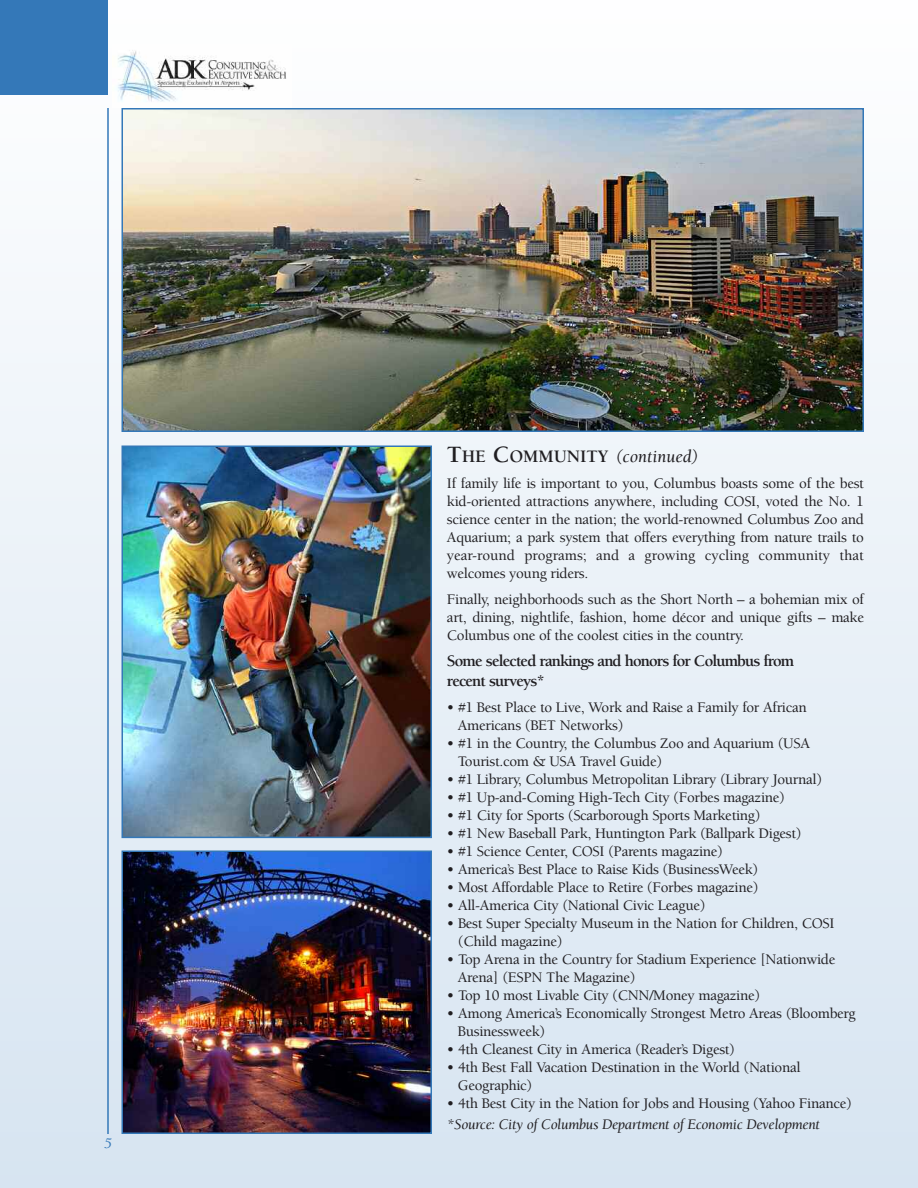
<style>
.page{position:relative;width:918px;height:1188px;background:#fff}
.page>*{position:absolute;margin:0;border:0;box-sizing:border-box;transform-origin:0 0}
.t1{font:italic 18px "Berkeley";color:#201e21}
.t2{font:700 16.5px/19.8px "Berkeley";letter-spacing:-.055em;color:#201e21}
.t3{font:500 15px/18px "Berkeley";letter-spacing:-.02em;color:#201e21}
.t4{font:italic 15px "Berkeley";letter-spacing:-.02em;color:#201e21}
.t5{font:italic 15px "Berkeley";color:#3478b8}
.s1{font-weight:700;font-style:normal;font-size:24px}
.s2{font-weight:700;font-style:normal}
</style>
<div class="page">
<div style="left:0;top:0;width:918px;height:1188px;background:linear-gradient(to bottom,#feffff,#d7e4f1)"></div>
<div style="left:0;top:0;width:108px;height:95px;background:#3478b8"></div>
<hr style="left:107px;top:108px;width:2px;height:1026px;background:#3478b8">
<img style="left:125px;top:449px;width:304px;height:386px">
<div style="left:122px;top:446px;width:310px;height:392px;border:2px solid #3478b8"></div>
<img style="left:113px;top:44px;width:179px;height:64px">
<img style="left:125px;top:853px;width:304px;height:278px">
<div style="left:122px;top:850px;width:310px;height:284px;border:2px solid #3478b8"></div>
<img style="left:125px;top:111px;width:736px;height:318px">
<div style="left:122px;top:108px;width:742px;height:324px;border:2px solid #3478b8"></div>
<p class="t5" style="left:105px;top:1137px;width:9px">5</p>
<p class="t1" style="left:447px;top:450px;width:253px"><span class="s1">T</span><span class="s2">HE</span> <span class="s1">C</span><span class="s2">OMMUNITY</span> (continued)</p>
<p class="t3" style="left:447px;top:476px;width:419px;text-align:justify">If family life is important to you, Columbus boasts some of the best kid-oriented attractions anywhere, including COSI, voted the No. 1 science center in the nation; the world-renowned Columbus Zoo and Aquarium; a park system that offers everything from nature trails to year-round programs; and a growing cycling community that welcomes young riders.</p>
<p class="t3" style="left:447px;top:591px;width:419px;text-align:justify">Finally, neighborhoods such as the Short North – a bohemian mix of art, dining, nightlife, fashion, home décor and unique gifts – make Columbus one of the coolest cities in the country.</p>
<p class="t2" style="left:447px;top:652px;width:349px">Some selected rankings and honors for Columbus from recent surveys*</p>
<p class="t3" style="left:458px;top:699px;width:350px;text-indent:-11px">• #1 Best Place to Live, Work and Raise a Family for African<br>Americans (BET Networks)</p>
<p class="t3" style="left:458px;top:735px;width:354px;text-indent:-11px">• #1 in the Country, the Columbus Zoo and Aquarium (USA<br>Tourist.com &amp; USA Travel Guide)</p>
<p class="t3" style="left:447px;top:771px;width:377px">• #1 Library, Columbus Metropolitan Library (Library Journal)</p>
<p class="t3" style="left:447px;top:789px;width:340px">• #1 Up-and-Coming High-Tech City (Forbes magazine)</p>
<p class="t3" style="left:447px;top:807px;width:315px">• #1 City for Sports (Scarborough Sports Marketing)</p>
<p class="t3" style="left:447px;top:825px;width:356px">• #1 New Baseball Park, Huntington Park (Ballpark Digest)</p>
<p class="t3" style="left:447px;top:843px;width:278px">• #1 Science Center, COSI (Parents magazine)</p>
<p class="t3" style="left:447px;top:861px;width:313px">• America’s Best Place to Raise Kids (BusinessWeek)</p>
<p class="t3" style="left:447px;top:879px;width:313px">• Most Affordable Place to Retire (Forbes magazine)</p>
<p class="t3" style="left:447px;top:897px;width:260px">• All-America City (National Civic League)</p>
<p class="t3" style="left:458px;top:915px;width:378px;text-indent:-11px">• Best Super Specialty Museum in the Nation for Children, COSI (Child magazine)</p>
<p class="t3" style="left:458px;top:951px;width:379px;text-indent:-11px">• Top Arena in the Country for Stadium Experience [Nationwide<br>Arena] (ESPN The Magazine)</p>
<p class="t3" style="left:447px;top:987px;width:315px">• Top 10 most Livable City (CNN/Money magazine)</p>
<p class="t3" style="left:458px;top:1005px;width:399px;text-indent:-11px">• Among America’s Economically Strongest Metro Areas (Bloomberg<br>Businessweek)</p>
<p class="t3" style="left:447px;top:1041px;width:290px">• 4th Cleanest City in America (Reader’s Digest)</p>
<p class="t3" style="left:458px;top:1059px;width:344px;text-indent:-11px">• 4th Best Fall Vacation Destination in the World (National<br>Geographic)</p>
<p class="t3" style="left:447px;top:1095px;width:407px">• 4th Best City in the Nation for Jobs and Housing (Yahoo Finance)</p>
<p class="t4" style="left:447px;top:1119px;width:375px">*Source: City of Columbus Department of Economic Development</p>
</div>
